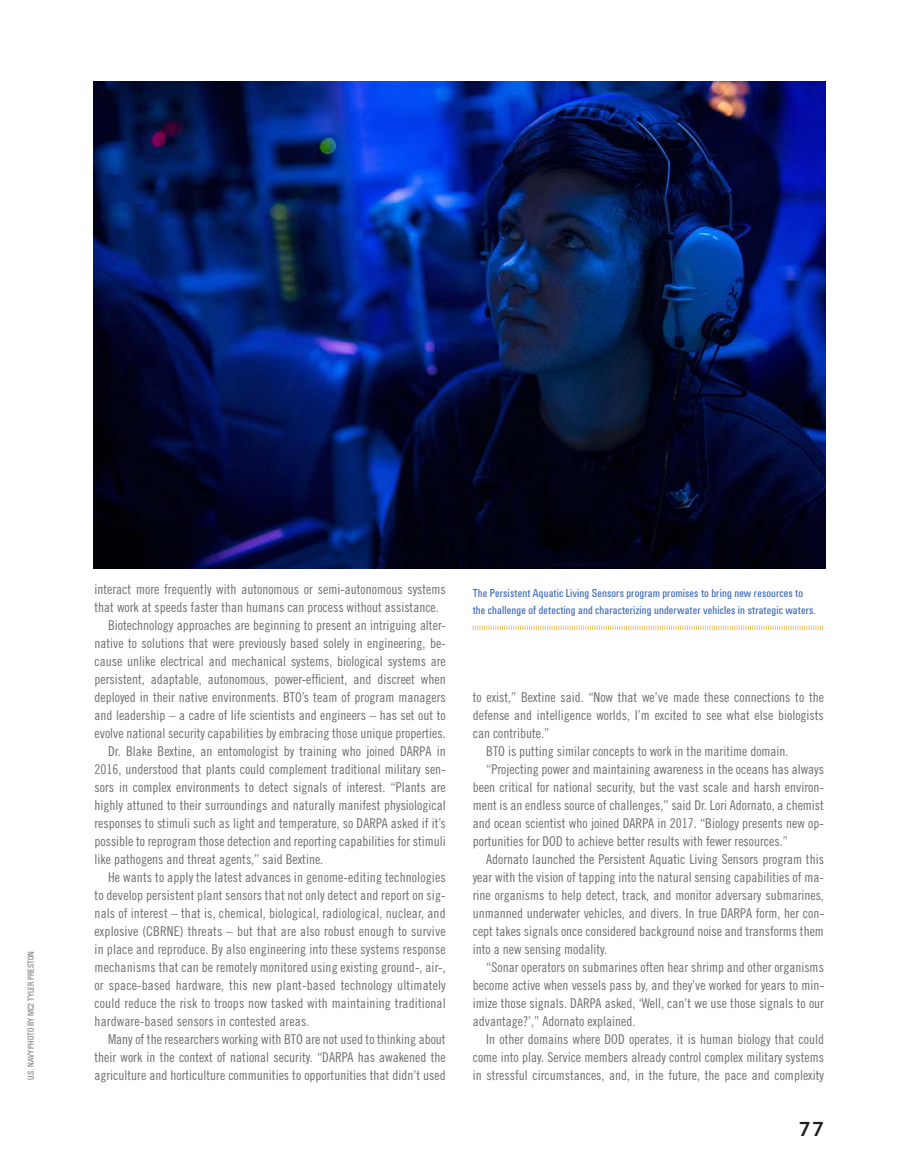
<style>
.page{position:relative;width:905px;height:1175px;background:#fff}
.page>*{position:absolute;margin:0;border:0;box-sizing:border-box;transform-origin:0 0}
.t1{font:19.5px "Trade Gothic Bold Two";color:#231f20}
.t2{font:13.5px "Trade Gothic Cond Eighteen";color:#6c6d70}
.t3{font:12px/16.5px "Unitus Condensed";letter-spacing:.01em;color:#3d6ab4}
.t4{font:9px "Unitus Condensed";color:#808285}
</style>
<div class="page">
<svg style="left:472px;top:625px;width:351px;height:5px"></svg>
<img style="left:93px;top:81px;width:732px;height:487px">
<p class="t4" style="left:26px;top:1080px;width:131px;rotate:-90deg">U.S. NAVY PHOTO BY MC2 TYLER PRESTON</p>
<p class="t2" style="left:94px;top:581px;width:352px">interact more frequently with autonomous or semi-autonomous systems</p>
<p class="t2" style="left:94px;top:599px;width:346px">that work at speeds faster than humans can process without assistance.</p>
<p class="t2" style="left:108px;top:617px;width:339px">Biotechnology approaches are beginning to present an intriguing alter-</p>
<p class="t2" style="left:94px;top:635px;width:353px">native to solutions that were previously based solely in engineering, be-</p>
<p class="t2" style="left:94px;top:653px;width:353px">cause unlike electrical and mechanical systems, biological systems are</p>
<p class="t2" style="left:94px;top:671px;width:352px">persistent, adaptable, autonomous, power-efficient, and discreet when</p>
<p class="t2" style="left:94px;top:689px;width:353px">deployed in their native environments. BTO’s team of program managers</p>
<p class="t2" style="left:94px;top:707px;width:352px">and leadership – a cadre of life scientists and engineers – has set out to</p>
<p class="t2" style="left:94px;top:725px;width:352px">evolve national security capabilities by embracing those unique properties.</p>
<p class="t2" style="left:108px;top:743px;width:339px">Dr. Blake Bextine, an entomologist by training who joined DARPA in</p>
<p class="t2" style="left:94px;top:761px;width:353px">2016, understood that plants could complement traditional military sen-</p>
<p class="t2" style="left:94px;top:779px;width:353px">sors in complex environments to detect signals of interest. “Plants are</p>
<p class="t2" style="left:94px;top:797px;width:352px">highly attuned to their surroundings and naturally manifest physiological</p>
<p class="t2" style="left:94px;top:815px;width:352px">responses to stimuli such as light and temperature, so DARPA asked if it’s</p>
<p class="t2" style="left:94px;top:833px;width:353px">possible to reprogram those detection and reporting capabilities for stimuli</p>
<p class="t2" style="left:94px;top:851px;width:230px">like pathogens and threat agents,” said Bextine.</p>
<p class="t2" style="left:108px;top:869px;width:339px">He wants to apply the latest advances in genome-editing technologies</p>
<p class="t2" style="left:94px;top:887px;width:352px">to develop persistent plant sensors that not only detect and report on sig-</p>
<p class="t2" style="left:94px;top:905px;width:352px">nals of interest – that is, chemical, biological, radiological, nuclear, and</p>
<p class="t2" style="left:94px;top:923px;width:353px">explosive (CBRNE) threats – but that are also robust enough to survive</p>
<p class="t2" style="left:94px;top:941px;width:353px">in place and reproduce. By also engineering into these systems response</p>
<p class="t2" style="left:94px;top:959px;width:353px">mechanisms that can be remotely monitored using existing ground-, air-,</p>
<p class="t2" style="left:94px;top:977px;width:352px">or space-based hardware, this new plant-based technology ultimately</p>
<p class="t2" style="left:94px;top:995px;width:352px">could reduce the risk to troops now tasked with maintaining traditional</p>
<p class="t2" style="left:94px;top:1013px;width:216px">hardware-based sensors in contested areas.</p>
<p class="t2" style="left:108px;top:1031px;width:339px">Many of the researchers working with BTO are not used to thinking about</p>
<p class="t2" style="left:94px;top:1049px;width:352px">their work in the context of national security. “DARPA has awakened the</p>
<p class="t2" style="left:94px;top:1067px;width:353px">agriculture and horticulture communities to opportunities that didn’t used</p>
<p class="t3" style="left:472px;top:585px;width:344px">The Persistent Aquatic Living Sensors program promises to bring new resources to the challenge of detecting and characterizing underwater vehicles in strategic waters.</p>
<p class="t2" style="left:472px;top:689px;width:353px">to exist,” Bextine said. “Now that we’ve made these connections to the</p>
<p class="t2" style="left:472px;top:707px;width:352px">defense and intelligence worlds, I’m excited to see what else biologists</p>
<p class="t2" style="left:472px;top:725px;width:78px">can contribute.”</p>
<p class="t2" style="left:486px;top:743px;width:304px">BTO is putting similar concepts to work in the maritime domain.</p>
<p class="t2" style="left:486px;top:761px;width:339px">“Projecting power and maintaining awareness in the oceans has always</p>
<p class="t2" style="left:472px;top:779px;width:352px">been critical for national security, but the vast scale and harsh environ-</p>
<p class="t2" style="left:472px;top:797px;width:352px">ment is an endless source of challenges,” said Dr. Lori Adornato, a chemist</p>
<p class="t2" style="left:472px;top:815px;width:353px">and ocean scientist who joined DARPA in 2017. “Biology presents new op-</p>
<p class="t2" style="left:472px;top:833px;width:316px">portunities for DOD to achieve better results with fewer resources.”</p>
<p class="t2" style="left:486px;top:851px;width:339px">Adornato launched the Persistent Aquatic Living Sensors program this</p>
<p class="t2" style="left:472px;top:869px;width:353px">year with the vision of tapping into the natural sensing capabilities of ma-</p>
<p class="t2" style="left:472px;top:887px;width:352px">rine organisms to help detect, track, and monitor adversary submarines,</p>
<p class="t2" style="left:472px;top:905px;width:353px">unmanned underwater vehicles, and divers. In true DARPA form, her con-</p>
<p class="t2" style="left:472px;top:923px;width:352px">cept takes signals once considered background noise and transforms them</p>
<p class="t2" style="left:472px;top:941px;width:136px">into a new sensing modality.</p>
<p class="t2" style="left:486px;top:959px;width:339px">“Sonar operators on submarines often hear shrimp and other organisms</p>
<p class="t2" style="left:472px;top:977px;width:352px">become active when vessels pass by, and they’ve worked for years to min-</p>
<p class="t2" style="left:472px;top:995px;width:353px">imize those signals. DARPA asked, ‘Well, can’t we use those signals to our</p>
<p class="t2" style="left:472px;top:1013px;width:164px">advantage?’,” Adornato explained.</p>
<p class="t2" style="left:486px;top:1031px;width:339px">In other domains where DOD operates, it is human biology that could</p>
<p class="t2" style="left:472px;top:1049px;width:352px">come into play. Service members already control complex military systems</p>
<p class="t2" style="left:472px;top:1067px;width:353px">in stressful circumstances, and, in the future, the pace and complexity</p>
<p class="t1" style="left:799px;top:1116px;width:26px">77</p>
</div>
